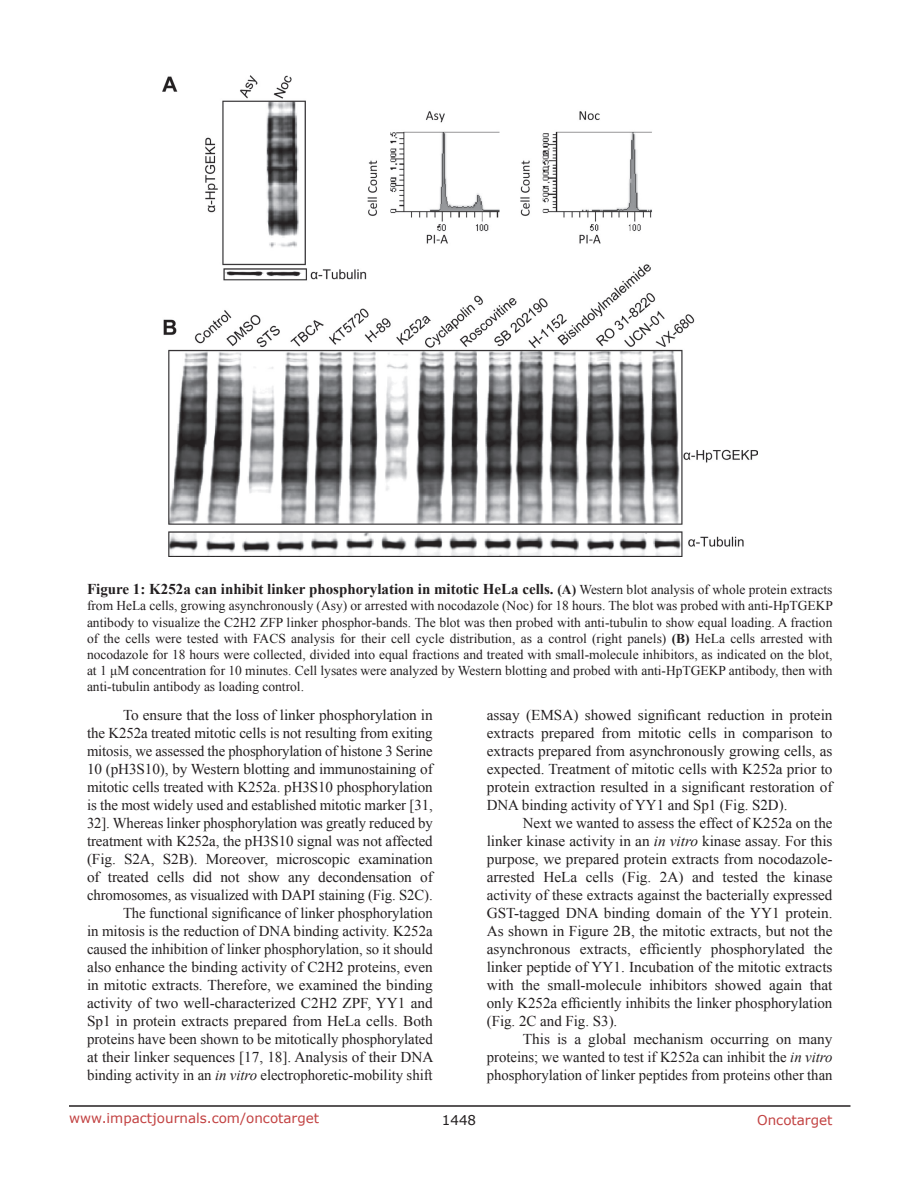
<style>
.page{position:relative;width:918px;height:1188px;background:#fff}
.page>*{position:absolute;margin:0;border:0;box-sizing:border-box;transform-origin:0 0}
.BodyText{font:15px/18px "Times New Roman";letter-spacing:-.005em;color:#231f20;text-align:justify}
.FigureText{font:700 15px "Times New Roman";color:#231f20}
.FigureText-2{font:13.5px/16.2px "Times New Roman";color:#231f20;text-align:justify}
.t1{font:13.5px "Verdana";color:#c24141}
.t2{font:13.5px "Verdana";color:#231f20}
.s1{font-size:13.5px}
.s2{font-weight:400;font-size:13.5px}
.s3{font-weight:700}
.s4{font-style:italic}
</style>
<div class="page">
<hr style="left:69px;top:1105px;width:781px;height:2px;background:#231f20">
<img style="left:162px;top:75px;width:595px;height:482px">
<p class="FigureText" style="left:87px;top:579px;width:747px">Figure 1: K252a can inhibit linker phosphorylation in mitotic HeLa cells. <span class="s1">(A)</span> <span class="s2">Western blot analysis of whole protein extracts</span></p>
<p class="FigureText-2" style="left:87px;top:598px;width:748px">from HeLa cells, growing asynchronously (Asy) or arrested with nocodazole (Noc) for 18 hours. The blot was probed with anti-HpTGEKP antibody to visualize the C2H2 ZFP linker phosphor-bands. The blot was then probed with anti-tubulin to show equal loading. A fraction of the cells were tested with FACS analysis for their cell cycle distribution, as a control (right panels) <span class="s3">(B)</span> HeLa cells arrested with nocodazole for 18 hours were collected, divided into equal fractions and treated with small-molecule inhibitors, as indicated on the blot, at 1 μM concentration for 10 minutes. Cell lysates were analyzed by Western blotting and probed with anti-HpTGEKP antibody, then with anti-tubulin antibody as loading control.</p>
<p class="BodyText" style="left:87px;top:705px;width:347px;text-indent:36px">To ensure that the loss of linker phosphorylation in the K252a treated mitotic cells is not resulting from exiting mitosis, we assessed the phosphorylation of histone 3 Serine 10 (pH3S10), by Western blotting and immunostaining of mitotic cells treated with K252a. pH3S10 phosphorylation is the most widely used and established mitotic marker [31, 32]. Whereas linker phosphorylation was greatly reduced by treatment with K252a, the pH3S10 signal was not affected (Fig. S2A, S2B). Moreover, microscopic examination of treated cells did not show any decondensation of chromosomes, as visualized with DAPI staining (Fig. S2C).</p>
<p class="BodyText" style="left:87px;top:903px;width:348px;text-indent:36px">The functional significance of linker phosphorylation in mitosis is the reduction of DNA binding activity. K252a caused the inhibition of linker phosphorylation, so it should also enhance the binding activity of C2H2 proteins, even in mitotic extracts. Therefore, we examined the binding activity of two well-characterized C2H2 ZPF, YY1 and Sp1 in protein extracts prepared from HeLa cells. Both proteins have been shown to be mitotically phosphorylated at their linker sequences [17, 18]. Analysis of their DNA binding activity in an <span class="s4">in vitro</span> electrophoretic-mobility shift</p>
<p class="BodyText" style="left:487px;top:705px;width:347px">assay (EMSA) showed significant reduction in protein extracts prepared from mitotic cells in comparison to extracts prepared from asynchronously growing cells, as expected. Treatment of mitotic cells with K252a prior to protein extraction resulted in a significant restoration of DNA binding activity of YY1 and Sp1 (Fig. S2D).</p>
<p class="BodyText" style="left:487px;top:813px;width:347px;text-indent:36px">Next we wanted to assess the effect of K252a on the linker kinase activity in an <span class="s4">in vitro</span> kinase assay. For this purpose, we prepared protein extracts from nocodazole&shy;arrested HeLa cells (Fig. 2A) and tested the kinase activity of these extracts against the bacterially expressed GST-tagged DNA binding domain of the YY1 protein.<br>As shown in Figure 2B, the mitotic extracts, but not the asynchronous extracts, efficiently phosphorylated the linker peptide of YY1. Incubation of the mitotic extracts with the small-molecule inhibitors showed again that only K252a efficiently inhibits the linker phosphorylation (Fig. 2C and Fig. S3).</p>
<p class="BodyText" style="left:487px;top:1029px;width:347px;text-indent:36px">This is a global mechanism occurring on many proteins; we wanted to test if K252a can inhibit the <span class="s4">in vitro </span>phosphorylation of linker peptides from proteins other than</p>
<p class="t1" style="left:69px;top:1109px;width:252px">www.impactjournals.com/oncotarget</p>
<p class="t2" style="left:442px;top:1111px;width:36px">1448</p>
<p class="t1" style="left:757px;top:1111px;width:77px">Oncotarget</p>
</div>
